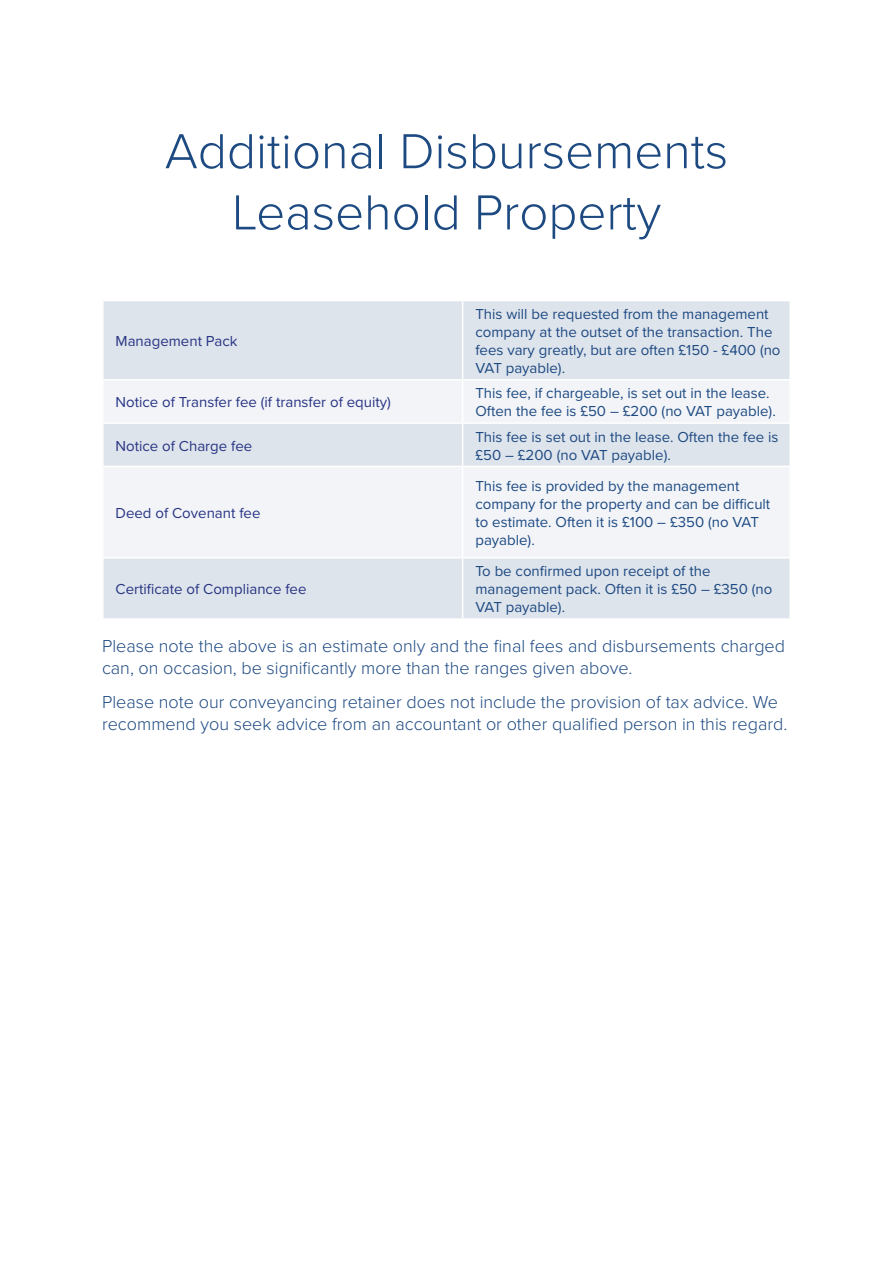
<style>
.page{position:relative;width:893px;height:1263px;background:#fff}
.page>*{position:absolute;margin:0;border:0;box-sizing:border-box;transform-origin:0 0}
.t1{font:300 51px/61.2px "Proxima Nova";color:#1e4a82;text-align:center}
.t2{font:300 18px/21.6px "Proxima Nova";color:#1e4a82}
.t3{font:15px/18px "Proxima Nova";color:#1e4a82}
.t4{font:15px "Proxima Nova";color:#283583}
</style>
<div class="page">
<div style="left:104px;top:301px;width:685px;height:317px;background:#dee4ec"></div>
<svg style="left:104px;top:381px;width:685px;height:176px;fill:#f2f4f8"></svg>
<hr style="left:462px;top:301px;width:1px;height:78px;background:#fff">
<hr style="left:102px;top:379px;width:361px;height:2px;background:#fff">
<hr style="left:463px;top:379px;width:328px;height:2px;background:#fff">
<hr style="left:462px;top:381px;width:1px;height:41px;background:#fff">
<hr style="left:102px;top:422px;width:361px;height:2px;background:#fff">
<hr style="left:463px;top:422px;width:328px;height:2px;background:#fff">
<hr style="left:462px;top:424px;width:1px;height:42px;background:#fff">
<hr style="left:102px;top:466px;width:361px;height:1px;background:#fff">
<hr style="left:463px;top:466px;width:328px;height:1px;background:#fff">
<hr style="left:462px;top:467px;width:1px;height:90px;background:#fff">
<hr style="left:102px;top:557px;width:361px;height:1px;background:#fff">
<hr style="left:463px;top:557px;width:328px;height:1px;background:#fff">
<hr style="left:462px;top:558px;width:1px;height:60px;background:#fff">
<h1 class="t1" style="left:165px;top:118px;width:565px">Additional Disbursements<br>Leasehold Property</h1>
<p class="t4" style="left:116px;top:330px;width:123px">Management Pack</p>
<p class="t3" style="left:475px;top:304px;width:307px">This will be requested from the management company at the outset of the transaction. The fees vary greatly, but are often £150 - £400 (no VAT payable).</p>
<p class="t4" style="left:116px;top:391px;width:277px">Notice of Transfer fee (if transfer of equity)</p>
<p class="t3" style="left:475px;top:384px;width:302px">This fee, if chargeable, is set out in the lease.<br>Often the fee is £50 – £200 (no VAT payable).</p>
<p class="t4" style="left:116px;top:434px;width:138px">Notice of Charge fee</p>
<p class="t3" style="left:475px;top:427px;width:305px">This fee is set out in the lease. Often the fee is £50 – £200 (no VAT payable).</p>
<p class="t4" style="left:116px;top:502px;width:146px">Deed of Covenant fee</p>
<p class="t3" style="left:475px;top:476px;width:296px">This fee is provided by the management company for the property and can be difficult to estimate. Often it is £100 – £350 (no VAT payable).</p>
<p class="t3" style="left:475px;top:562px;width:298px">To be confirmed upon receipt of the management pack. Often it is £50 – £350 (no<br>VAT payable).</p>
<p class="t2" style="left:102px;top:634px;width:684px">Please note the above is an estimate only and the final fees and disbursements charged can, on occasion, be significantly more than the ranges given above.</p>
<p class="t2" style="left:102px;top:690px;width:687px">Please note our conveyancing retainer does not include the provision of tax advice. We recommend you seek advice from an accountant or other qualified person in this regard.</p>
<p class="t4" style="left:116px;top:578px;width:192px">Certificate of Compliance fee</p>
</div>
